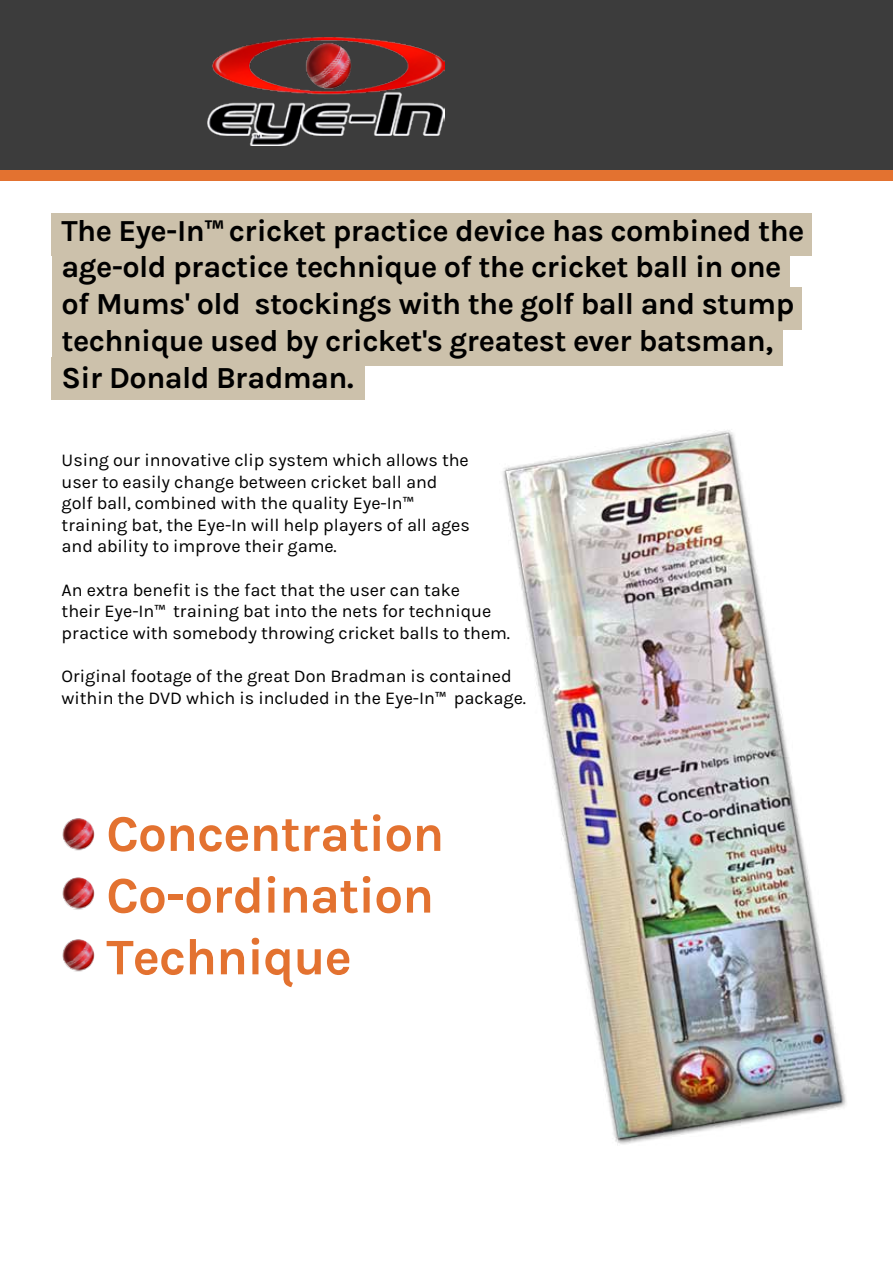
<style>
.page{position:relative;width:893px;height:1263px;background:#fff}
.page>*{position:absolute;margin:0;border:0;box-sizing:border-box;transform-origin:0 0}
.t1{font:700 51.45px/61.7px "Karla";letter-spacing:-.02em;color:#e37230}
.t2{font:700 30.6px/36.8px "Karla";letter-spacing:-.02em;color:#000}
.t3{font:18px/21.6px "Karla";letter-spacing:-.005em;color:#000}
.s1{font-family:"Myriad Pro";font-weight:600}
.s2{font-family:"Myriad Pro"}
</style>
<div class="page">
<div style="left:52px;top:213px;width:760px;height:43px;background:#ccc1ab"></div>
<div style="left:52px;top:248px;width:737px;height:43px;background:#ccc1ab"></div>
<div style="left:52px;top:287px;width:749px;height:43px;background:#ccc1ab"></div>
<div style="left:52px;top:323px;width:730px;height:43px;background:#ccc1ab"></div>
<div style="left:52px;top:357px;width:313px;height:43px;background:#ccc1ab"></div>
<div style="left:0;top:0;width:893px;height:170px;background:#3c3c3c"></div>
<div style="left:0;top:170px;width:893px;height:11px;background:#e37230"></div>
<img style="left:208px;top:38px;width:237px;height:107px">
<img style="left:503px;top:430px;width:343px;height:715px">
<img style="left:62px;top:818px;width:32px;height:33px;border-radius:16px">
<img style="left:62px;top:877px;width:32px;height:33px;border-radius:16px">
<img style="left:62px;top:939px;width:32px;height:33px;border-radius:16px">
<h2 class="t2" style="left:62px;top:212px;width:744px">The Eye-In<span class="s1">™</span> cricket practice device has combined the age-old practice technique of the cricket ball in one of Mums' old stockings with the golf ball and stump technique used by cricket's greatest ever batsman, Sir Donald Bradman.</h2>
<p class="t3" style="left:62px;top:449px;width:410px">Using our innovative clip system which allows the user to easily change between cricket ball and golf ball, combined with the quality Eye-In<span class="s2">™ </span>training bat, the Eye-In will help players of all ages and ability to improve their game.</p>
<p class="t3" style="left:62px;top:579px;width:450px">An extra benefit is the fact that the user can take<br>their Eye-In<span class="s2">™</span> training bat into the nets for technique practice with somebody throwing cricket balls to them.</p>
<p class="t3" style="left:62px;top:665px;width:466px">Original footage of the great Don Bradman is contained within the DVD which is included in the Eye-In<span class="s2">™</span> package.</p>
<h1 class="t1" style="left:106px;top:803px;width:340px">Concentration<br>Co-ordination<br>Technique</h1>
</div>
